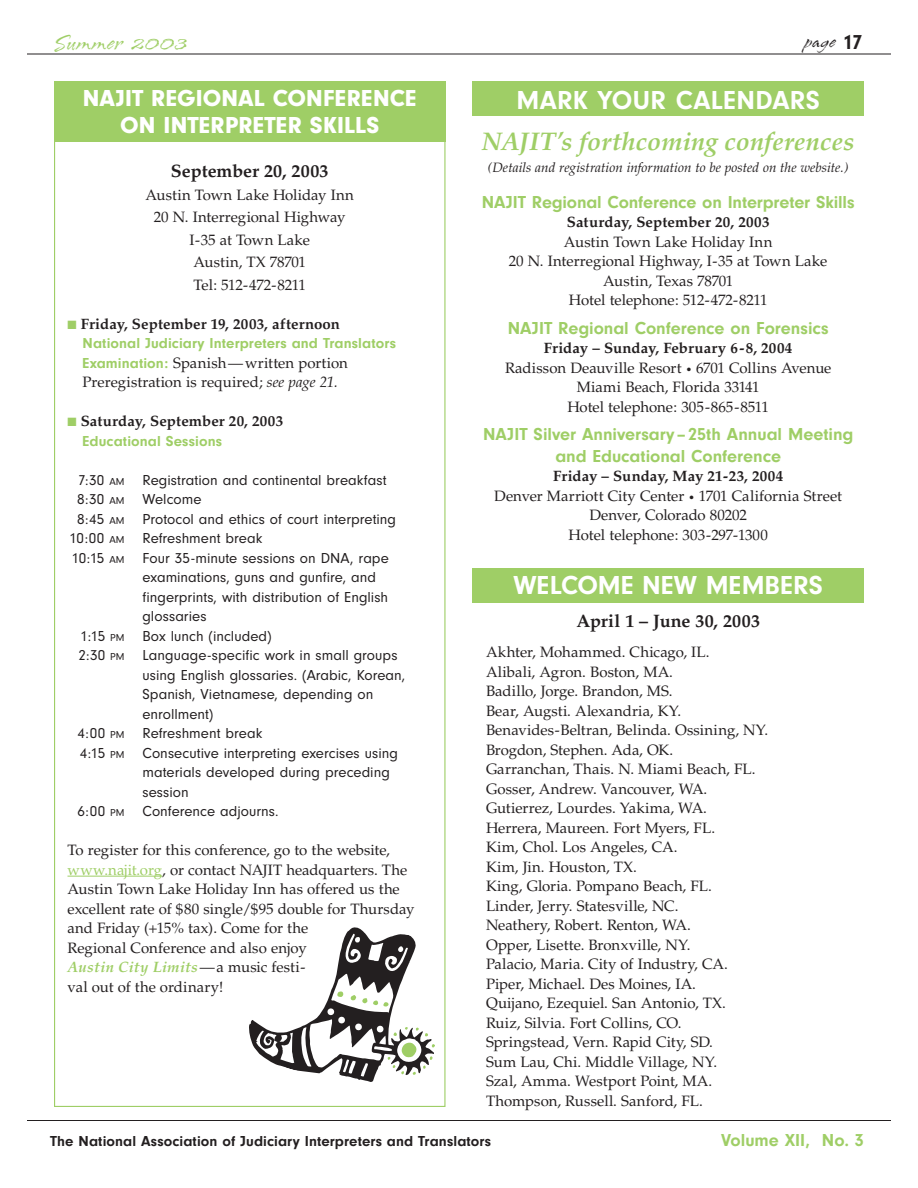
<style>
.page{position:relative;width:918px;height:1188px;background:#fff}
.page>*{position:absolute;margin:0;border:0;box-sizing:border-box;transform-origin:0 0}
.t1{font:700 27px "Neuzeit Gro T";letter-spacing:.01em;color:#fff}
.t2{font:italic 700 25.5px "Palatino";color:#9fce66}
.t3{font:900 24px/27px "Neuzeit Grotesk T";letter-spacing:.01em;color:#fff;text-align:center}
.t4{font:24px "Arid ITC";letter-spacing:.005em;color:#9fce66}
.t5{font:21px "Arid ITC";color:#231f20}
.t6{font:700 18px/21.8px "Neuzeit Gro T";color:#9fce66;text-align:center}
.t7{font:700 18px "Palatino";color:#231f20}
.t8{font:15px/19.5px "Palatino";color:#231f20;text-align:center}
.t9{font:15px "Neuzeit Gro T";color:#231f20}
.t10{font:700 15px "Palatino";letter-spacing:.005em;color:#231f20}
.t11{font:700 15px "Neuzeit Gro T";letter-spacing:.005em;color:#9fce66}
.t12{font:700 15px "Neuzeit Gro T";letter-spacing:.005em;color:#231f20}
.t13{font:italic 13.5px "Palatino";color:#231f20}
.s1{font-family:"Neuzeit Gro T";font-weight:700}
.s2{font-family:"Neuzeit Gro T";font-weight:700;color:#9fce66}
.s3{font-style:italic}
.s4{font-size:10.5px}
.s5{color:#9fce66}
.s6{font-weight:700;font-style:italic;color:#9fce66}
.s7{font-weight:700}
</style>
<div class="page">
<div style="left:54px;top:81px;width:392px;height:61px;background:#9fce66"></div>
<hr style="left:27px;top:54px;width:864px;height:1px;background:#231f20">
<hr style="left:27px;top:1120px;width:864px;height:1px;background:#231f20">
<hr style="left:68px;top:876px;width:94px;height:1px;background:#9fce66">
<svg style="left:249px;top:901px;width:197px;height:203px"></svg>
<svg style="left:253px;top:932px;width:183px;height:150px"></svg>
<div style="left:473px;top:81px;width:391px;height:35px;background:#9fce66"></div>
<div style="left:472px;top:568px;width:392px;height:35px;background:#9fce66"></div>
<h3 class="t4" style="left:56px;top:30px;width:133px">Summer 2003</h3>
<h3 class="t5" style="left:804px;top:30px;width:60px">page <span class="s1">17</span></h3>
<h3 class="t3" style="left:83px;top:84px;width:335px">NAJIT REGIONAL CONFERENCE<br>ON INTERPRETER SKILLS</h3>
<p class="t7" style="left:171px;top:161px;width:159px">September 20, 2003</p>
<p class="t8" style="left:145px;top:184px;width:210px;line-height:22.5px">Austin Town Lake Holiday Inn<br>20 N. Interregional Highway<br>I-35 at Town Lake<br>Austin, TX 78701<br>Tel: 512-472-8211</p>
<p class="t10" style="left:81px;top:315px;width:261px">Friday, September 19, 2003, afternoon</p>
<p class="t11" style="left:82px;top:335px;width:315px">National Judiciary Interpreters and Translators</p>
<p class="t8" style="left:82px;top:353px;width:267px;text-align:left"><span class="s2">Examination:</span> Spanish — written portion<br>Preregistration is required; <span class="s3">see page 21.</span></p>
<p class="t10" style="left:81px;top:412px;width:204px">Saturday, September 20, 2003</p>
<p class="t11" style="left:82px;top:432px;width:141px">Educational Sessions</p>
<p class="t9" style="left:78px;top:472px;width:310px">7:30 <span class="s4">AM</span> Registration and continental breakfast</p>
<p class="t9" style="left:77px;top:491px;width:126px">8:30 <span class="s4">AM</span> Welcome</p>
<p class="t9" style="left:77px;top:511px;width:320px">8:45 <span class="s4">AM</span> Protocol and ethics of court interpreting</p>
<p class="t9" style="left:69px;top:530px;width:195px">10:00 <span class="s4">AM</span> Refreshment break</p>
<p class="t9" style="left:71px;top:550px;width:319px">10:15 <span class="s4">AM</span> Four 35-minute sessions on DNA, rape</p>
<p class="t9" style="left:142px;top:569px;width:235px">examinations, guns and gunfire, and</p>
<p class="t9" style="left:142px;top:589px;width:247px">fingerprints, with distribution of English</p>
<p class="t9" style="left:142px;top:608px;width:66px">glossaries</p>
<p class="t9" style="left:80px;top:628px;width:193px">1:15 <span class="s4">PM</span> Box lunch (included)</p>
<p class="t9" style="left:78px;top:647px;width:321px">2:30 <span class="s4">PM</span> Language-specific work in small groups</p>
<p class="t9" style="left:142px;top:667px;width:264px">using English glossaries. (Arabic, Korean,</p>
<p class="t9" style="left:142px;top:686px;width:232px">Spanish, Vietnamese, depending on</p>
<p class="t9" style="left:142px;top:706px;width:73px">enrollment)</p>
<p class="t9" style="left:78px;top:725px;width:186px">4:00 <span class="s4">PM</span> Refreshment break</p>
<p class="t9" style="left:80px;top:745px;width:320px">4:15 <span class="s4">PM</span> Consecutive interpreting exercises using</p>
<p class="t9" style="left:142px;top:764px;width:249px">materials developed during preceding</p>
<p class="t9" style="left:142px;top:784px;width:48px">session</p>
<p class="t9" style="left:77px;top:803px;width:203px">6:00 <span class="s4">PM</span> Conference adjourns.</p>
<p class="t8" style="left:68px;top:841px;width:349px;text-align:left">To register for this conference, go to the website, <span class="s5">www.najit.org</span>, or contact NAJIT headquarters. The Austin Town Lake Holiday Inn has offered us the excellent rate of $80 single/$95 double for Thursday and Friday (+15% tax). Come for the<br>Regional Conference and also enjoy<br><span class="s6">Austin City Limits</span> — a music festi-<br>val out of the ordinary!</p>
<h1 class="t1" style="left:517px;top:85px;width:305px">MARK YOUR CALENDARS</h1>
<h2 class="t2" style="left:482px;top:126px;width:374px">NAJIT’s forthcoming conferences</h2>
<p class="t13" style="left:488px;top:160px;width:362px">(Details and registration information to be posted on the website.)</p>
<p class="t6" style="left:482px;top:191px;width:374px">NAJIT Regional Conference on Interpreter Skills</p>
<p class="t10" style="left:567px;top:213px;width:204px">Saturday, September 20, 2003</p>
<p class="t8" style="left:509px;top:232px;width:320px">Austin Town Lake Holiday Inn<br>20 N. Interregional Highway, I-35 at Town Lake<br>Austin, Texas 78701<br>Hotel telephone: 512-472-8211</p>
<p class="t6" style="left:508px;top:317px;width:322px">NAJIT Regional Conference on Forensics</p>
<p class="t8" style="left:505px;top:338px;width:328px"><span class="s7">Friday – Sunday, February 6-8, 2004<br></span>Radisson Deauville Resort <span class="s4">•</span> 6701 Collins Avenue Miami Beach, Florida 33141<br>Hotel telephone: 305-865-8511</p>
<p class="t6" style="left:483px;top:423px;width:372px">NAJIT Silver Anniversary – 25th Annual Meeting and Educational Conference</p>
<p class="t8" style="left:494px;top:467px;width:349px"><span class="s7">Friday – Sunday, May 21-23, 2004<br></span>Denver Marriott City Center <span class="s4">•</span> 1701 California Street Denver, Colorado 80202<br>Hotel telephone: 303-297-1300</p>
<h1 class="t1" style="left:514px;top:570px;width:311px">WELCOME NEW MEMBERS</h1>
<p class="t7" style="left:576px;top:611px;width:185px">April 1 – June 30, 2003</p>
<p class="t8" style="left:486px;top:643px;width:284px;text-align:left">Akhter, Mohammed. Chicago, IL.<br>Alibali, Agron. Boston, MA.<br>Badillo, Jorge. Brandon, MS.<br>Bear, Augsti. Alexandria, KY.<br>Benavides-Beltran, Belinda. Ossining, NY.<br>Brogdon, Stephen. Ada, OK.<br>Garranchan, Thais. N. Miami Beach, FL.<br>Gosser, Andrew. Vancouver, WA.<br>Gutierrez, Lourdes. Yakima, WA.<br>Herrera, Maureen. Fort Myers, FL.<br>Kim, Chol. Los Angeles, CA.<br>Kim, Jin. Houston, TX.<br>King, Gloria. Pompano Beach, FL.<br>Linder, Jerry. Statesville, NC.<br>Neathery, Robert. Renton, WA.<br>Opper, Lisette. Bronxville, NY.<br>Palacio, Maria. City of Industry, CA.<br>Piper, Michael. Des Moines, IA.<br>Quijano, Ezequiel. San Antonio, TX.<br>Ruiz, Silvia. Fort Collins, CO.<br>Springstead, Vern. Rapid City, SD.<br>Sum Lau, Chi. Middle Village, NY.<br>Szal, Amma. Westport Point, MA.<br>Thompson, Russell. Sanford, FL.</p>
<p class="t12" style="left:50px;top:1133px;width:443px">The National Association of Judiciary Interpreters and Translators</p>
<p class="t6" style="left:721px;top:1130px;width:144px">Volume XII, No. 3</p>
</div>
